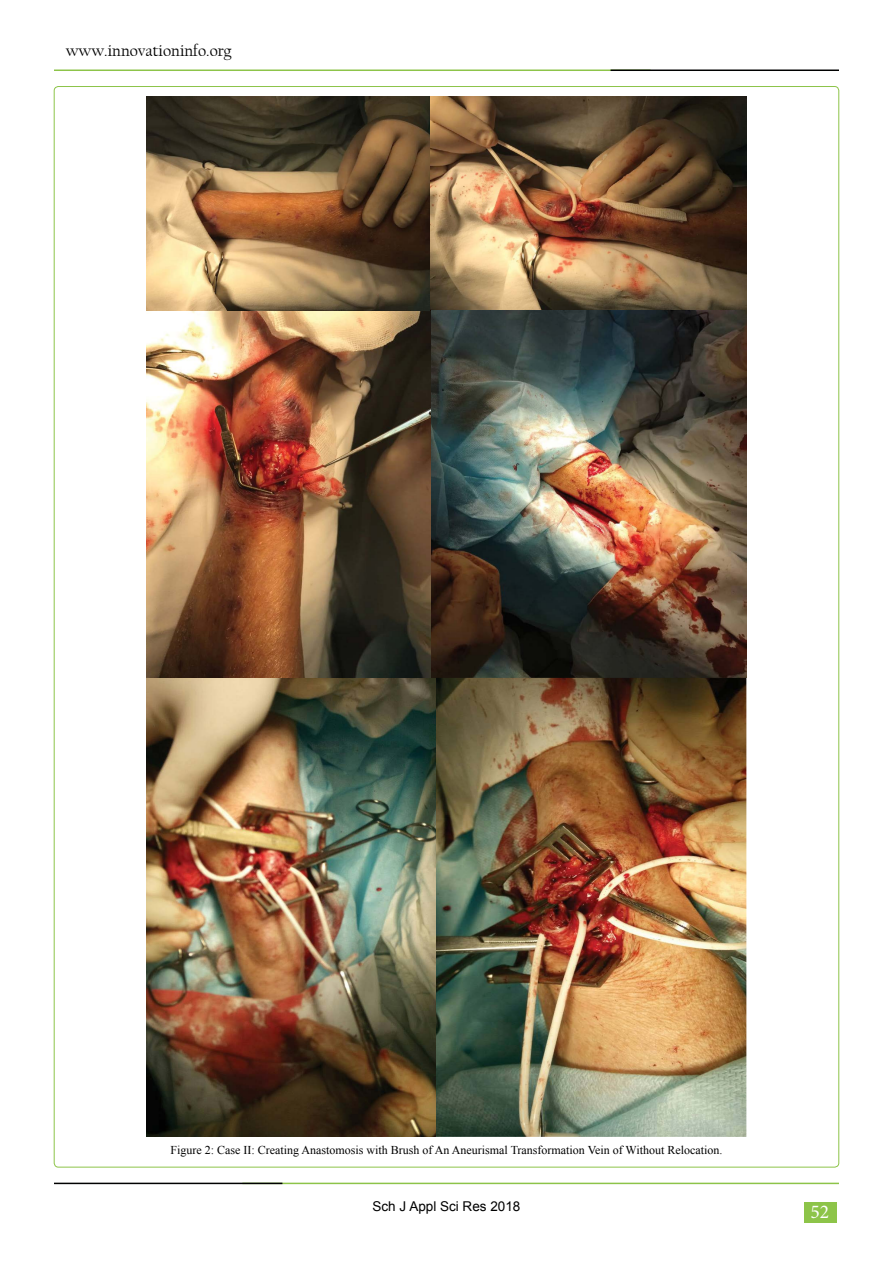
<style>
.page{position:relative;width:893px;height:1263px;background:#fff}
.page>*{position:absolute;margin:0;border:0;box-sizing:border-box;transform-origin:0 0}
.t1{font:19.5px "Minion Pro";color:#fff}
.t2{font:16.5px "Californian FB";color:#000}
.t3{font:13.5px "Arial";color:#000}
.t4{font:12px "Times New Roman";color:#000}
</style>
<div class="page">
<div style="left:804px;top:1202px;width:32px;height:21px;background:#8dc449"></div>
<hr style="left:54px;top:70px;width:597px;height:1px;background:#8dc449">
<hr style="left:610px;top:70px;width:229px;height:1px;background:#000101">
<hr style="left:242px;top:1183px;width:597px;height:1px;background:#8dc449">
<hr style="left:54px;top:1183px;width:228px;height:1px;background:#000101">
<img style="left:147px;top:96px;width:599px;height:1041px">
<h2 class="t2" style="left:66px;top:42px;width:167px">www.innovationinfo.org</h2>
<p class="t4" style="left:171px;top:1141px;width:553px">Figure 2: Case II: Creating Anastomosis with Brush of An Aneurismal Transformation Vein of Without Relocation.</p>
<p class="t3" style="left:373px;top:1197px;width:149px">Sch J Appl Sci Res 2018</p>
<h1 class="t1" style="left:810px;top:1199px;width:20px">52</h1>
</div>
